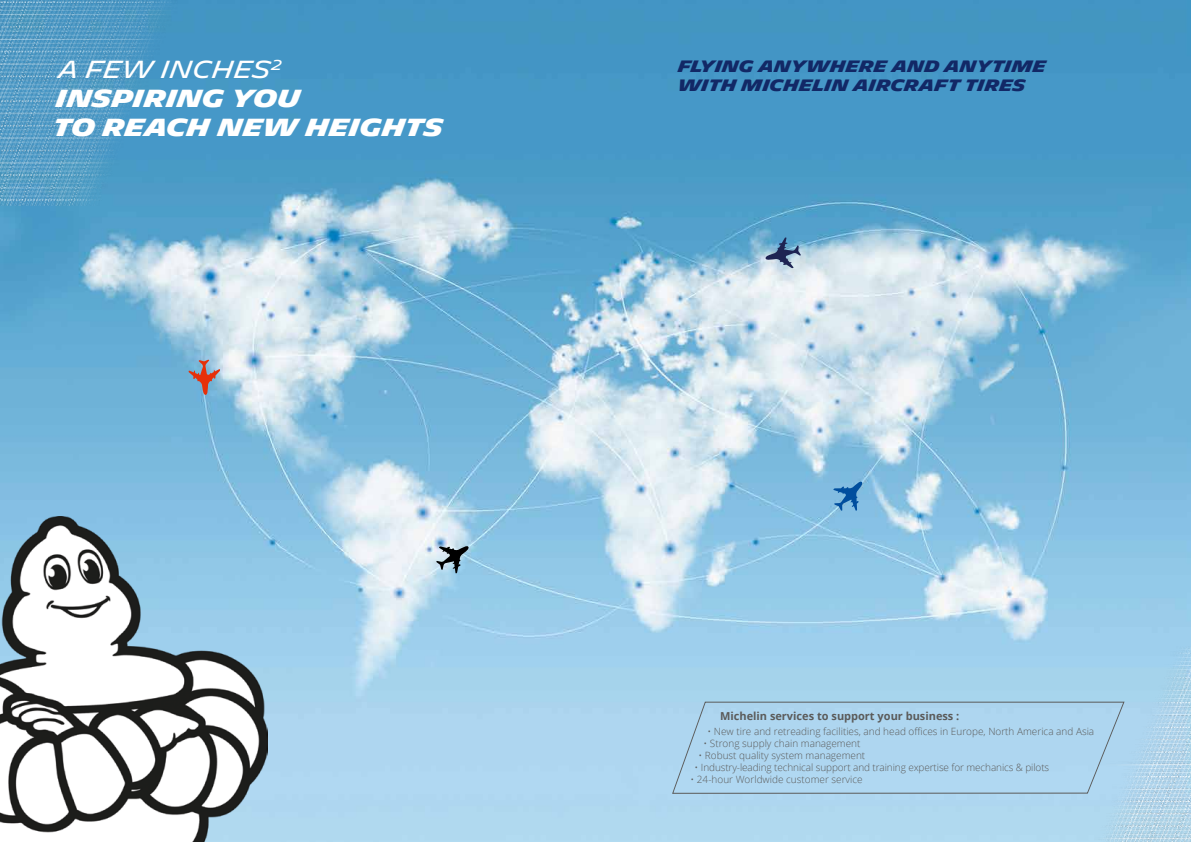
<style>
.page{position:relative;width:1191px;height:842px;background:#fff}
.page>*{position:absolute;margin:0;border:0;box-sizing:border-box;transform-origin:0 0}
.t1{font:700 24px/28.8px "Michelin";color:#fff}
.t2{font:700 16px/19.2px "Michelin";color:#122866}
.t3{font:700 11px "Open Sans";color:#5b5b5a}
.t4{font:300 10px "Open Sans";color:#5b5b5a}
.s1{font-weight:400}
</style>
<div class="page">
<img style="left:0;top:0;width:1191px;height:842px">
<div style="left:670px;top:701px;width:403px;height:93px;background:#aed6f0"></div>
<img style="left:0;top:0;width:262px;height:206px">
<img style="left:1073px;top:647px;width:118px;height:195px">
<svg style="left:764px;top:237px;width:37px;height:31px"></svg>
<svg style="left:188px;top:359px;width:32px;height:37px"></svg>
<svg style="left:833px;top:481px;width:29px;height:30px"></svg>
<svg style="left:436px;top:546px;width:33px;height:27px"></svg>
<img style="left:0;top:517px;width:267px;height:325px">
<h1 class="t1" style="left:53px;top:56px;width:391px"><span class="s1">A FEW INCHES</span> <sup>2<br></sup>INSPIRING YOU<br>TO REACH NEW HEIGHTS</h1>
<h2 class="t2" style="left:678px;top:57px;width:369px">FLYING ANYWHERE AND ANYTIME<br>WITH MICHELIN AIRCRAFT TIRES</h2>
<p class="t3" style="left:720px;top:708px;width:241px">Michelin services to support your business :</p>
<p class="t4" style="left:707px;top:724px;width:388px">• New tire and retreading facilities, and head offices in Europe, North America and Asia</p>
<p class="t4" style="left:703px;top:736px;width:158px">• Strong supply chain management</p>
<p class="t4" style="left:698px;top:748px;width:168px">• Robust quality system management</p>
<p class="t4" style="left:694px;top:760px;width:356px">• Industry-leading technical support and training expertise for mechanics &amp; pilots</p>
<p class="t4" style="left:690px;top:772px;width:174px">• 24-hour Worldwide customer service</p>
</div>
